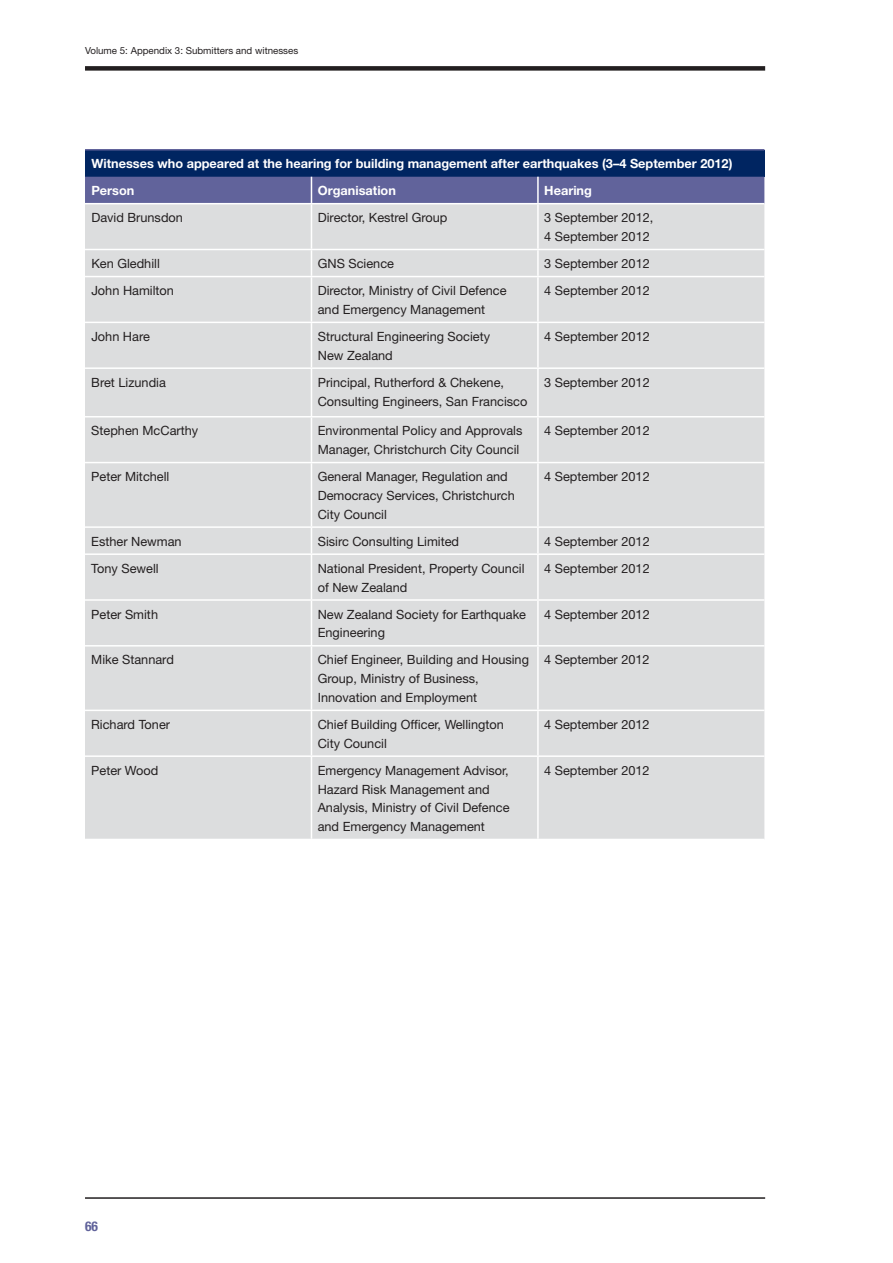
<style>
.page{position:relative;width:893px;height:1263px;background:#fff}
.page>*{position:absolute;margin:0;border:0;box-sizing:border-box;transform-origin:0 0}
.t1{font:700 condensed 13.5px "Helvetica Neue";color:#61639b}
.t2{font:12.75px/18.8px "Helvetica Neue";color:#231f20}
.t3{font:700 12.75px/27px "Helvetica Neue";color:#fff}
.t4{font:9.75px "Helvetica Neue";color:#231f20}
</style>
<div class="page">
<div style="left:85px;top:66px;width:680px;height:5px;background:#231f20"></div>
<hr style="left:85px;top:1197px;width:680px;height:2px;background:#231f20">
<div style="left:85px;top:150px;width:679px;height:27px;background:#002561"></div>
<div style="left:85px;top:204px;width:679px;height:635px;background:#dcddde"></div>
<div style="left:85px;top:177px;width:679px;height:26px;background:#61639b"></div>
<hr style="left:537px;top:177px;width:2px;height:26px;background:#fff">
<hr style="left:311px;top:204px;width:1px;height:45px;background:#fff">
<hr style="left:537px;top:204px;width:2px;height:45px;background:#fff">
<hr style="left:85px;top:249px;width:453px;height:1px;background:#fff">
<svg style="left:311px;top:250px;width:1px;height:26px"></svg>
<hr style="left:538px;top:249px;width:226px;height:1px;background:#fff">
<hr style="left:537px;top:250px;width:2px;height:26px;background:#fff">
<hr style="left:85px;top:276px;width:453px;height:1px;background:#fff">
<hr style="left:311px;top:277px;width:1px;height:45px;background:#fff">
<hr style="left:538px;top:276px;width:226px;height:1px;background:#fff">
<hr style="left:537px;top:277px;width:2px;height:45px;background:#fff">
<hr style="left:85px;top:322px;width:453px;height:1px;background:#fff">
<hr style="left:311px;top:323px;width:1px;height:44px;background:#fff">
<hr style="left:538px;top:322px;width:226px;height:1px;background:#fff">
<hr style="left:537px;top:323px;width:2px;height:44px;background:#fff">
<hr style="left:85px;top:367px;width:453px;height:2px;background:#fff">
<hr style="left:311px;top:369px;width:1px;height:47px;background:#fff">
<hr style="left:538px;top:367px;width:226px;height:2px;background:#fff">
<hr style="left:537px;top:369px;width:2px;height:47px;background:#fff">
<hr style="left:85px;top:416px;width:453px;height:2px;background:#fff">
<hr style="left:311px;top:418px;width:1px;height:44px;background:#fff">
<hr style="left:538px;top:416px;width:226px;height:2px;background:#fff">
<hr style="left:537px;top:418px;width:2px;height:44px;background:#fff">
<hr style="left:85px;top:462px;width:453px;height:1px;background:#fff">
<hr style="left:311px;top:463px;width:1px;height:63px;background:#fff">
<hr style="left:538px;top:462px;width:226px;height:1px;background:#fff">
<hr style="left:537px;top:463px;width:2px;height:63px;background:#fff">
<hr style="left:85px;top:526px;width:453px;height:2px;background:#fff">
<svg style="left:311px;top:528px;width:1px;height:25px"></svg>
<hr style="left:538px;top:526px;width:226px;height:2px;background:#fff">
<hr style="left:537px;top:528px;width:2px;height:25px;background:#fff">
<hr style="left:85px;top:553px;width:453px;height:2px;background:#fff">
<hr style="left:311px;top:555px;width:1px;height:44px;background:#fff">
<hr style="left:538px;top:553px;width:226px;height:2px;background:#fff">
<hr style="left:537px;top:555px;width:2px;height:44px;background:#fff">
<hr style="left:85px;top:599px;width:453px;height:2px;background:#fff">
<hr style="left:311px;top:601px;width:1px;height:44px;background:#fff">
<hr style="left:538px;top:599px;width:226px;height:2px;background:#fff">
<hr style="left:537px;top:601px;width:2px;height:44px;background:#fff">
<hr style="left:85px;top:645px;width:453px;height:2px;background:#fff">
<hr style="left:311px;top:647px;width:1px;height:63px;background:#fff">
<hr style="left:538px;top:645px;width:226px;height:2px;background:#fff">
<hr style="left:537px;top:647px;width:2px;height:63px;background:#fff">
<hr style="left:85px;top:710px;width:453px;height:1px;background:#fff">
<hr style="left:311px;top:711px;width:1px;height:44px;background:#fff">
<hr style="left:538px;top:710px;width:226px;height:1px;background:#fff">
<hr style="left:537px;top:711px;width:2px;height:44px;background:#fff">
<hr style="left:85px;top:755px;width:453px;height:2px;background:#fff">
<hr style="left:311px;top:757px;width:1px;height:82px;background:#fff">
<hr style="left:538px;top:755px;width:226px;height:2px;background:#fff">
<hr style="left:537px;top:757px;width:2px;height:82px;background:#fff">
<hr style="left:85px;top:149px;width:679px;height:2px;background:#61639b">
<p class="t4" style="left:85px;top:47px;width:215px">Volume 5: Appendix 3: Submitters and witnesses</p>
<p class="t3" style="left:91px;top:151px;width:642px">Witnesses who appeared at the hearing for building management after earthquakes (3–4 September 2012)<br>Person</p>
<p class="t3" style="left:318px;top:178px;width:80px">Organisation</p>
<p class="t3" style="left:544px;top:178px;width:49px">Hearing</p>
<p class="t2" style="left:91px;top:210px;width:93px">David Brunsdon</p>
<p class="t2" style="left:318px;top:210px;width:131px">Director, Kestrel Group</p>
<p class="t2" style="left:544px;top:210px;width:111px">3 September 2012,<br>4 September 2012</p>
<p class="t2" style="left:91px;top:255px;width:70px">Ken Gledhill</p>
<p class="t2" style="left:318px;top:255px;width:78px">GNS Science</p>
<p class="t2" style="left:544px;top:255px;width:107px">3 September 2012</p>
<p class="t2" style="left:91px;top:282px;width:84px">John Hamilton</p>
<p class="t2" style="left:318px;top:282px;width:190px">Director, Ministry of Civil Defence and Emergency Management</p>
<p class="t2" style="left:544px;top:282px;width:107px">4 September 2012</p>
<p class="t2" style="left:91px;top:328px;width:60px">John Hare</p>
<p class="t2" style="left:318px;top:328px;width:174px">Structural Engineering Society<br>New Zealand</p>
<p class="t2" style="left:544px;top:328px;width:107px">4 September 2012</p>
<p class="t2" style="left:91px;top:374px;width:76px">Bret Lizundia</p>
<p class="t2" style="left:318px;top:374px;width:211px">Principal, Rutherford &amp; Chekene,<br>Consulting Engineers, San Francisco</p>
<p class="t2" style="left:544px;top:374px;width:107px">3 September 2012</p>
<p class="t2" style="left:91px;top:423px;width:108px">Stephen McCarthy</p>
<p class="t2" style="left:318px;top:423px;width:206px">Environmental Policy and Approvals<br>Manager, Christchurch City Council</p>
<p class="t2" style="left:544px;top:423px;width:107px">4 September 2012</p>
<p class="t2" style="left:91px;top:469px;width:80px">Peter Mitchell</p>
<p class="t2" style="left:318px;top:469px;width:199px">General Manager, Regulation and<br>Democracy Services, Christchurch<br>City Council</p>
<p class="t2" style="left:544px;top:469px;width:107px">4 September 2012</p>
<p class="t2" style="left:91px;top:533px;width:92px">Esther Newman</p>
<p class="t2" style="left:318px;top:533px;width:143px">Sisirc Consulting Limited</p>
<p class="t2" style="left:544px;top:533px;width:107px">4 September 2012</p>
<p class="t2" style="left:91px;top:560px;width:69px">Tony Sewell</p>
<p class="t2" style="left:318px;top:560px;width:208px">National President, Property Council of New Zealand</p>
<p class="t2" style="left:544px;top:560px;width:107px">4 September 2012</p>
<p class="t2" style="left:91px;top:606px;width:68px">Peter Smith</p>
<p class="t2" style="left:318px;top:606px;width:210px">New Zealand Society for Earthquake<br>Engineering</p>
<p class="t2" style="left:544px;top:606px;width:107px">4 September 2012</p>
<p class="t2" style="left:91px;top:652px;width:84px">Mike Stannard</p>
<p class="t2" style="left:318px;top:652px;width:213px">Chief Engineer, Building and Housing<br>Group, Ministry of Business,<br>Innovation and Employment</p>
<p class="t2" style="left:544px;top:652px;width:107px">4 September 2012</p>
<p class="t2" style="left:91px;top:716px;width:80px">Richard Toner</p>
<p class="t2" style="left:318px;top:716px;width:188px">Chief Building Officer, Wellington<br>City Council</p>
<p class="t2" style="left:544px;top:716px;width:107px">4 September 2012</p>
<p class="t2" style="left:91px;top:762px;width:69px">Peter Wood</p>
<p class="t2" style="left:318px;top:762px;width:193px">Emergency Management Advisor,<br>Hazard Risk Management and<br>Analysis, Ministry of Civil Defence and Emergency Management</p>
<p class="t2" style="left:544px;top:762px;width:107px">4 September 2012</p>
<p class="t1" style="left:85px;top:1221px;width:14px">66</p>
</div>
